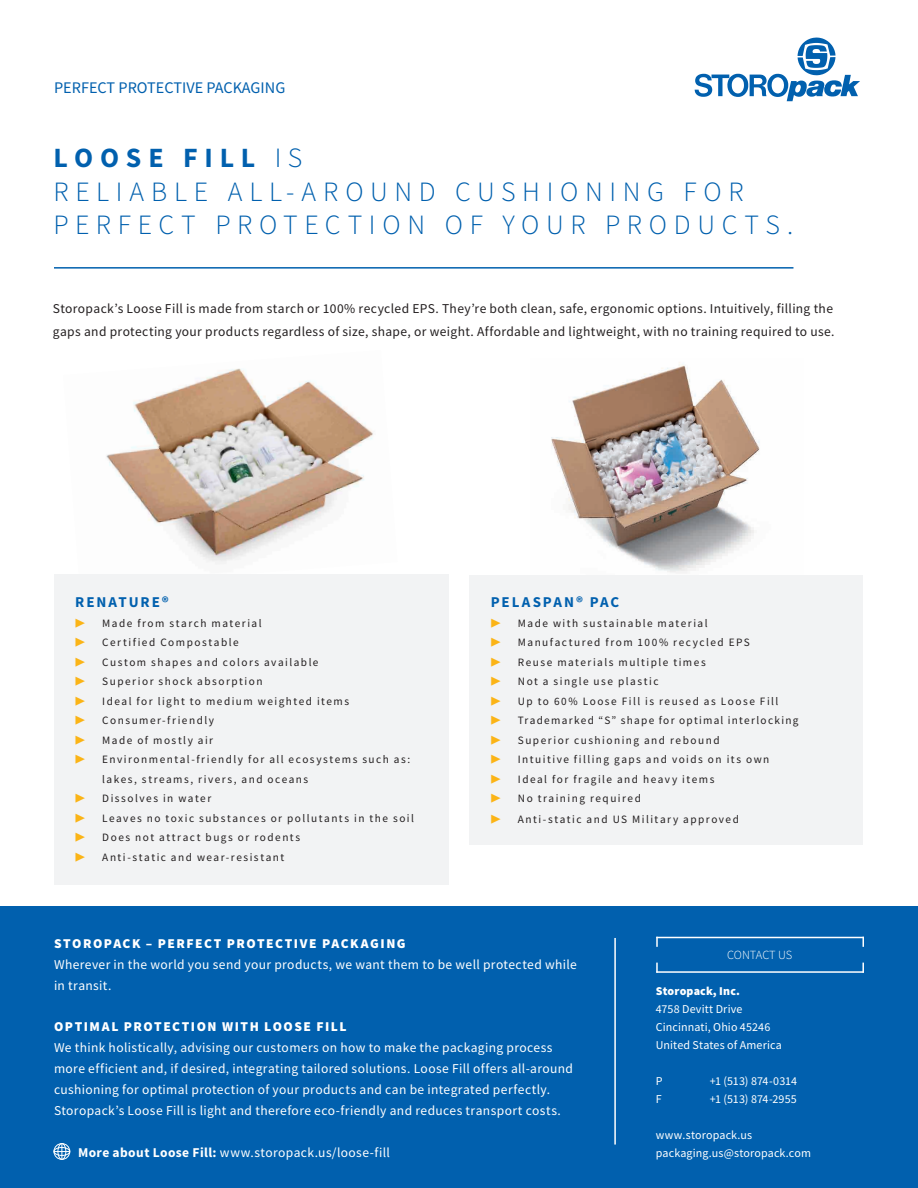
<style>
.page{position:relative;width:918px;height:1188px;background:#fff}
.page>*{position:absolute;margin:0;border:0;box-sizing:border-box;transform-origin:0 0}
.t1{font:300 27.9px "Source Sans Pro";letter-spacing:.24em;color:#0160ae}
.t2{font:700 27.9px "Source Sans Pro";letter-spacing:.24em;color:#0160ae}
.t3{font:16.2px "Source Sans Pro";color:#0160ae}
.t4{font:700 15px "Source Sans Pro";letter-spacing:.13em;color:#0160ae}
.t5{font:13.5px/21px "Source Sans Pro";letter-spacing:.025em;color:#fff}
.t6{font:13.5px/22.5px "Source Sans Pro";letter-spacing:.025em;color:#231f20}
.t7{font:900 13.5px "Source Sans Pro";letter-spacing:.11em;color:#fff}
.t8{font:300 12.45px "Source Sans Pro";letter-spacing:-.01em;color:#fff}
.t9{font:12px "Source Sans Pro";letter-spacing:.01em;color:#fff}
.t10{font:900 12px "Source Sans Pro";letter-spacing:.015em;color:#fff}
.t11{font:11.25px/19.5px "Source Sans Pro";letter-spacing:.135em;color:#231f20}
.t12{font:11.25px "Source Sans Pro";letter-spacing:.115em;color:#231f20}
.t13{font:11.25px "Source Sans Pro";color:#fbb416}
.s1{font-weight:300}
.s2{font-weight:700}
</style>
<div class="page">
<img style="left:63px;top:368px;width:335px;height:207px">
<img style="left:551px;top:362px;width:209px;height:211px">
<div style="left:0;top:907px;width:918px;height:281px;background:#0160ae"></div>
<hr style="left:614px;top:938px;width:2px;height:207px;background:#fff">
<svg style="left:695px;top:37px;width:165px;height:64px"></svg>
<hr style="left:54px;top:267px;width:739px;height:2px;background:#0160ae">
<div style="left:54px;top:1143px;width:16px;height:17px;border:1px solid #fff;border-radius:50%"></div>
<div style="left:58px;top:1143px;width:8px;height:17px;border:1px solid #fff;border-radius:50%"></div>
<svg style="left:54px;top:1144px;width:16px;height:16px"></svg>
<hr style="left:656px;top:937px;width:208px;height:1px;background:#fff">
<svg style="left:656px;top:937px;width:2px;height:10px"></svg>
<svg style="left:862px;top:938px;width:2px;height:9px"></svg>
<hr style="left:656px;top:971px;width:208px;height:2px;background:#fff">
<svg style="left:656px;top:963px;width:2px;height:10px"></svg>
<svg style="left:862px;top:963px;width:2px;height:10px"></svg>
<div style="left:54px;top:575px;width:394px;height:310px;background:#f2f3f4"></div>
<div style="left:470px;top:575px;width:393px;height:270px;background:#f2f3f4"></div>
<p class="t3" style="left:54px;top:78px;width:233px">PERFECT PROTECTIVE PACKAGING</p>
<p class="t2" style="left:53px;top:139px;width:251px">LOOSE FILL <span class="s1">IS</span></p>
<p class="t1" style="left:53px;top:174px;width:692px">RELIABLE ALL-AROUND CUSHIONING FOR</p>
<p class="t1" style="left:53px;top:208px;width:742px">PERFECT PROTECTION OF YOUR PRODUCTS.</p>
<p class="t6" style="left:53px;top:297px;width:783px">Storopack’s Loose Fill is made from starch or 100% recycled EPS. They’re both clean, safe, ergonomic options. Intuitively, filling the gaps and protecting your products regardless of size, shape, or weight. Affordable and lightweight, with no training required to use.</p>
<p class="t4" style="left:75px;top:592px;width:95px">RENATURE®</p>
<p class="t13" style="left:75px;top:616px;width:12px">▶</p>
<p class="t11" style="left:102px;top:613px;width:161px">Made from starch material</p>
<p class="t13" style="left:75px;top:636px;width:12px">▶</p>
<p class="t11" style="left:102px;top:633px;width:138px">Certified Compostable</p>
<p class="t13" style="left:75px;top:655px;width:12px">▶</p>
<p class="t11" style="left:102px;top:652px;width:218px">Custom shapes and colors available</p>
<p class="t13" style="left:75px;top:675px;width:12px">▶</p>
<p class="t11" style="left:102px;top:672px;width:162px">Superior shock absorption</p>
<p class="t13" style="left:75px;top:694px;width:12px">▶</p>
<p class="t11" style="left:102px;top:691px;width:248px">Ideal for light to medium weighted items</p>
<p class="t13" style="left:75px;top:714px;width:12px">▶</p>
<p class="t11" style="left:102px;top:711px;width:113px">Consumer-friendly</p>
<p class="t13" style="left:75px;top:733px;width:12px">▶</p>
<p class="t11" style="left:102px;top:730px;width:112px">Made of mostly air</p>
<p class="t13" style="left:75px;top:753px;width:12px">▶</p>
<p class="t11" style="left:102px;top:750px;width:309px">Environmental-friendly for all ecosystems such as: lakes, streams, rivers, and oceans</p>
<p class="t13" style="left:75px;top:792px;width:12px">▶</p>
<p class="t11" style="left:102px;top:789px;width:111px">Dissolves in water</p>
<p class="t13" style="left:75px;top:811px;width:12px">▶</p>
<p class="t11" style="left:102px;top:808px;width:313px">Leaves no toxic substances or pollutants in the soil</p>
<p class="t13" style="left:75px;top:831px;width:12px">▶</p>
<p class="t11" style="left:102px;top:828px;width:200px">Does not attract bugs or rodents</p>
<p class="t13" style="left:75px;top:850px;width:12px">▶</p>
<p class="t11" style="left:102px;top:847px;width:184px">Anti-static and wear-resistant</p>
<p class="t4" style="left:491px;top:592px;width:130px">PELASPAN® PAC</p>
<p class="t13" style="left:491px;top:616px;width:12px">▶</p>
<p class="t11" style="left:518px;top:613px;width:191px">Made with sustainable material</p>
<p class="t13" style="left:491px;top:636px;width:12px">▶</p>
<p class="t11" style="left:518px;top:633px;width:234px">Manufactured from 100% recycled EPS</p>
<p class="t13" style="left:491px;top:655px;width:12px">▶</p>
<p class="t11" style="left:518px;top:652px;width:189px">Reuse materials multiple times</p>
<p class="t13" style="left:491px;top:675px;width:12px">▶</p>
<p class="t11" style="left:518px;top:672px;width:142px">Not a single use plastic</p>
<p class="t13" style="left:491px;top:694px;width:12px">▶</p>
<p class="t11" style="left:518px;top:691px;width:262px">Up to 60% Loose Fill is reused as Loose Fill</p>
<p class="t13" style="left:491px;top:714px;width:12px">▶</p>
<p class="t12" style="left:518px;top:714px;width:282px">Trademarked “S” shape for optimal interlocking</p>
<p class="t13" style="left:491px;top:733px;width:12px">▶</p>
<p class="t11" style="left:518px;top:730px;width:203px">Superior cushioning and rebound</p>
<p class="t13" style="left:491px;top:753px;width:12px">▶</p>
<p class="t11" style="left:518px;top:750px;width:253px">Intuitive filling gaps and voids on its own</p>
<p class="t13" style="left:491px;top:772px;width:12px">▶</p>
<p class="t11" style="left:518px;top:769px;width:198px">Ideal for fragile and heavy items</p>
<p class="t13" style="left:491px;top:792px;width:12px">▶</p>
<p class="t11" style="left:518px;top:789px;width:125px">No training required</p>
<p class="t13" style="left:491px;top:812px;width:12px">▶</p>
<p class="t11" style="left:518px;top:810px;width:223px">Anti-static and US Military approved</p>
<p class="t7" style="left:54px;top:934px;width:353px">STOROPACK – PERFECT PROTECTIVE PACKAGING</p>
<p class="t5" style="left:54px;top:954px;width:524px">Wherever in the world you send your products, we want them to be well protected while in transit.</p>
<p class="t7" style="left:54px;top:1017px;width:294px">OPTIMAL PROTECTION WITH LOOSE FILL</p>
<p class="t5" style="left:54px;top:1036px;width:521px">We think holistically, advising our customers on how to make the packaging process more efficient and, if desired, integrating tailored solutions. Loose Fill offers all-around cushioning for optimal protection of your products and can be integrated perfectly.<br>Storopack’s Loose Fill is light and therefore eco-friendly and reduces transport costs.</p>
<p class="t5" style="left:78px;top:1141px;width:313px"><span class="s2">More about Loose Fill:</span> www.storopack.us/loose-fill</p>
<p class="t8" style="left:727px;top:948px;width:67px">CONTACT US</p>
<p class="t10" style="left:656px;top:983px;width:86px">Storopack, Inc.</p>
<p class="t9" style="left:656px;top:1002px;width:88px">4758 Devitt Drive</p>
<p class="t9" style="left:656px;top:1020px;width:116px">Cincinnati, Ohio 45246</p>
<p class="t9" style="left:656px;top:1038px;width:128px">United States of America</p>
<p class="t9" style="left:656px;top:1074px;width:8px">P</p>
<p class="t9" style="left:710px;top:1074px;width:89px">+1 (513) 874-0314</p>
<p class="t9" style="left:656px;top:1092px;width:7px">F</p>
<p class="t9" style="left:710px;top:1092px;width:89px">+1 (513) 874-2955</p>
<p class="t9" style="left:656px;top:1128px;width:98px">www.storopack.us</p>
<p class="t9" style="left:656px;top:1146px;width:157px">packaging.us@storopack.com</p>
</div>
